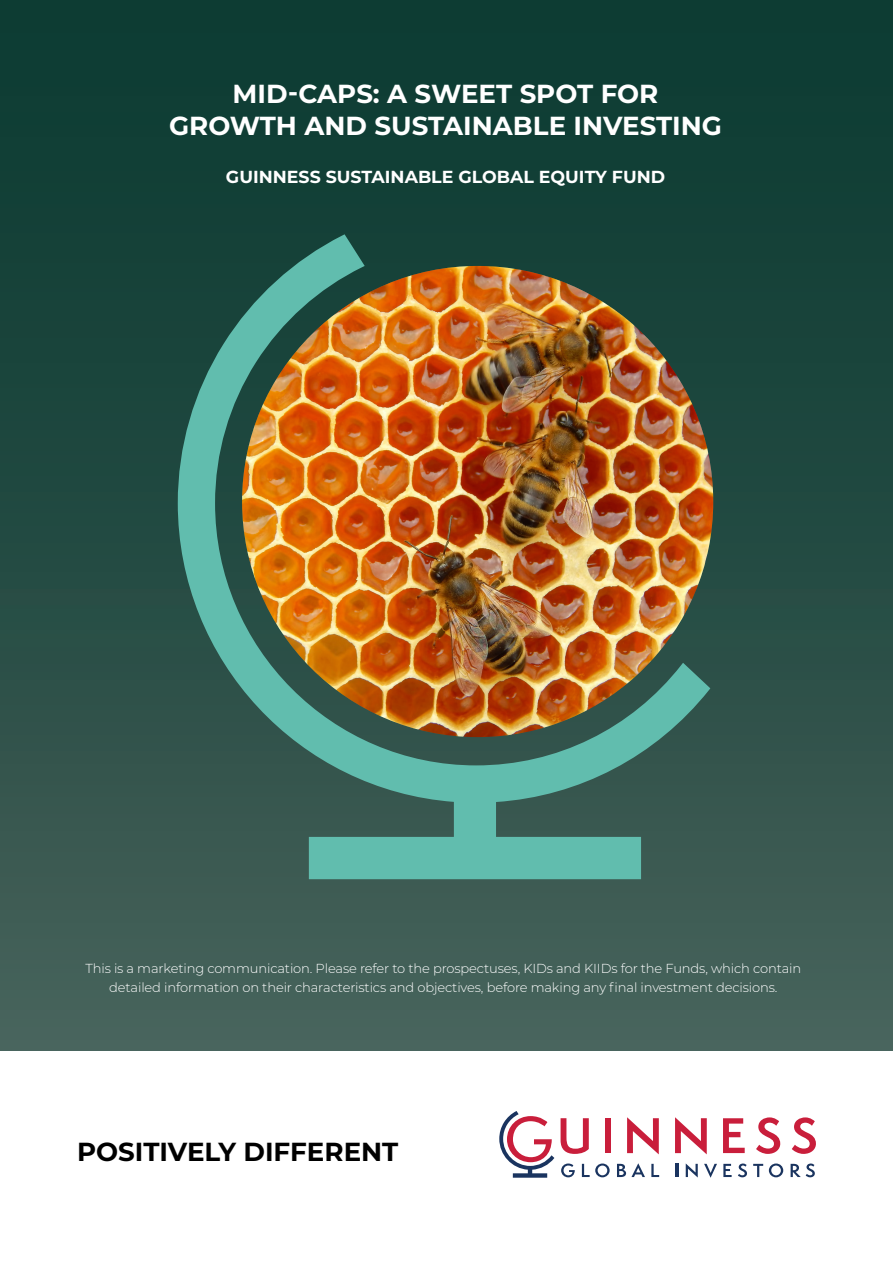
<style>
.page{position:relative;width:893px;height:1263px;background:#fff}
.page>*{position:absolute;margin:0;border:0;box-sizing:border-box;transform-origin:0 0}
.t1{font:700 26.1px/32px "Montserrat";color:#fff;text-align:center}
.t2{font:700 26.1px "Montserrat";color:#000}
.t3{font:700 17.4px "Montserrat";color:#fff}
.t4{font:300 13.05px/18.9px "Montserrat";letter-spacing:-.01em;color:#fff;text-align:center}
</style>
<div class="page">
<div style="left:0;top:0;width:893px;height:1051px;background:linear-gradient(to bottom,#06382e,#456159)"></div>
<svg style="left:561px;top:1163px;width:14px;height:14px"></svg>
<svg style="left:582px;top:1163px;width:28px;height:14px"></svg>
<svg style="left:617px;top:1163px;width:28px;height:14px"></svg>
<svg style="left:651px;top:1164px;width:8px;height:13px"></svg>
<svg style="left:675px;top:1164px;width:3px;height:13px"></svg>
<svg style="left:686px;top:1163px;width:12px;height:14px"></svg>
<svg style="left:704px;top:1164px;width:13px;height:14px"></svg>
<svg style="left:723px;top:1164px;width:9px;height:13px"></svg>
<svg style="left:738px;top:1163px;width:9px;height:14px"></svg>
<svg style="left:753px;top:1164px;width:10px;height:13px"></svg>
<svg style="left:769px;top:1163px;width:14px;height:14px"></svg>
<svg style="left:791px;top:1163px;width:24px;height:14px"></svg>
<svg style="left:561px;top:1118px;width:28px;height:36px"></svg>
<div style="left:605px;top:1118px;width:6px;height:35px;background:#c91e3b"></div>
<svg style="left:627px;top:1117px;width:32px;height:37px"></svg>
<svg style="left:675px;top:1117px;width:32px;height:37px"></svg>
<svg style="left:723px;top:1118px;width:22px;height:35px"></svg>
<svg style="left:756px;top:1117px;width:24px;height:37px"></svg>
<svg style="left:792px;top:1117px;width:24px;height:37px"></svg>
<svg style="left:499px;top:1111px;width:55px;height:67px"></svg>
<svg style="left:178px;top:234px;width:532px;height:645px;background:#3a7066"></svg>
<img style="left:242px;top:266px;width:471px;height:471px;border-radius:236px">
<p class="t1" style="left:169px;top:77px;width:554px">MID-CAPS: A SWEET SPOT FOR<br>GROWTH AND SUSTAINABLE INVESTING</p>
<p class="t3" style="left:226px;top:164px;width:441px">GUINNESS SUSTAINABLE GLOBAL EQUITY FUND</p>
<p class="t4" style="left:86px;top:958px;width:717px">This is a marketing communication. Please refer to the prospectuses, KIDs and KIIDs for the Funds, which contain detailed information on their characteristics and objectives, before making any final investment decisions.</p>
<p class="t2" style="left:77px;top:1133px;width:323px">POSITIVELY DIFFERENT</p>
</div>
